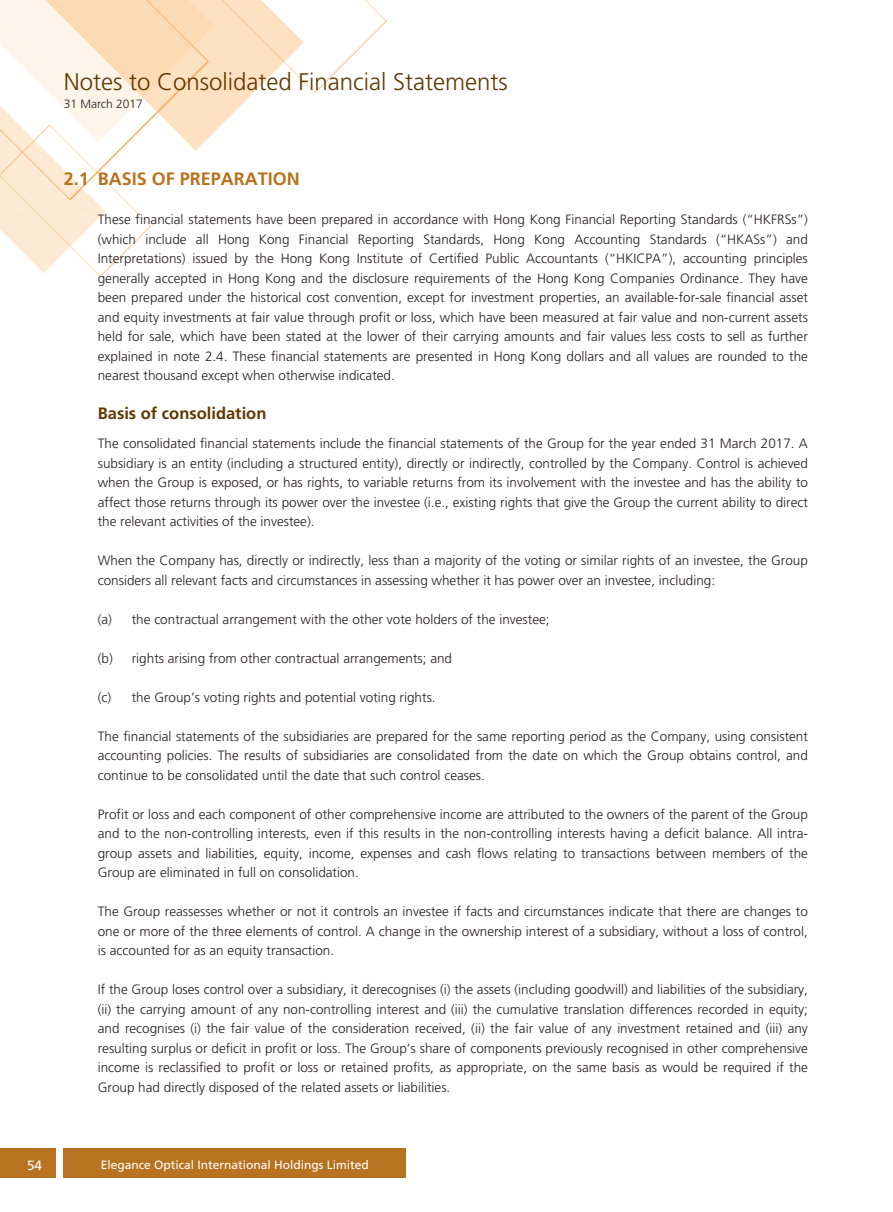
<style>
.page{position:relative;width:893px;height:1212px;background:#fff}
.page>*{position:absolute;margin:0;border:0;box-sizing:border-box;transform-origin:0 0}
.t1{font:300 24px "Frutiger LT Std";color:#603700}
.t2{font:700 18px "Frutiger LT Std";color:#b77320}
.t3{font:700 16.5px "Frutiger LT Std";color:#603700}
.t4{font:300 13.5px/19.5px "Frutiger LT Std";color:#231f20;text-align:justify}
.t5{font:13.5px "Frutiger LT Std";color:#fff}
.t6{font:12px "Frutiger LT Std";color:#fff}
.t7{font:300 12px "Frutiger LT Std";color:#231f20}
</style>
<div class="page">
<img style="left:0;top:0;width:387px;height:1178px">
<div style="left:64px;top:1148px;width:342px;height:30px;background:#b77320"></div>
<div style="left:0;top:1148px;width:55px;height:30px;background:#b77320"></div>
<h1 class="t1" style="left:64px;top:68px;width:446px">Notes to Consolidated Financial Statements</h1>
<p class="t7" style="left:64px;top:97px;width:81px">31 March 2017</p>
<h2 class="t2" style="left:64px;top:168px;width:238px">2.1 BASIS OF PREPARATION</h2>
<p class="t4" style="left:98px;top:210px;width:712px">These financial statements have been prepared in accordance with Hong Kong Financial Reporting Standards (“HKFRSs”) (which include all Hong Kong Financial Reporting Standards, Hong Kong Accounting Standards (“HKASs”) and Interpretations) issued by the Hong Kong Institute of Certified Public Accountants (“HKICPA”), accounting principles generally accepted in Hong Kong and the disclosure requirements of the Hong Kong Companies Ordinance. They have been prepared under the historical cost convention, except for investment properties, an available-for-sale financial asset and equity investments at fair value through profit or loss, which have been measured at fair value and non-current assets held for sale, which have been stated at the lower of their carrying amounts and fair values less costs to sell as further explained in note 2.4. These financial statements are presented in Hong Kong dollars and all values are rounded to the nearest thousand except when otherwise indicated.</p>
<p class="t3" style="left:98px;top:404px;width:170px">Basis of consolidation</p>
<p class="t4" style="left:98px;top:434px;width:712px">The consolidated financial statements include the financial statements of the Group for the year ended 31 March 2017. A subsidiary is an entity (including a structured entity), directly or indirectly, controlled by the Company. Control is achieved when the Group is exposed, or has rights, to variable returns from its involvement with the investee and has the ability to affect those returns through its power over the investee (i.e., existing rights that give the Group the current ability to direct the relevant activities of the investee).</p>
<p class="t4" style="left:98px;top:551px;width:712px">When the Company has, directly or indirectly, less than a majority of the voting or similar rights of an investee, the Group considers all relevant facts and circumstances in assessing whether it has power over an investee, including:</p>
<p class="t4" style="left:98px;top:610px;width:453px">(a) the contractual arrangement with the other vote holders of the investee;</p>
<p class="t4" style="left:98px;top:649px;width:356px">(b) rights arising from other contractual arrangements; and</p>
<p class="t4" style="left:98px;top:688px;width:339px">(c) the Group’s voting rights and potential voting rights.</p>
<p class="t4" style="left:98px;top:727px;width:712px">The financial statements of the subsidiaries are prepared for the same reporting period as the Company, using consistent accounting policies. The results of subsidiaries are consolidated from the date on which the Group obtains control, and continue to be consolidated until the date that such control ceases.</p>
<p class="t4" style="left:98px;top:805px;width:712px">Profit or loss and each component of other comprehensive income are attributed to the owners of the parent of the Group and to the non-controlling interests, even if this results in the non-controlling interests having a deficit balance. All intra&shy;group assets and liabilities, equity, income, expenses and cash flows relating to transactions between members of the Group are eliminated in full on consolidation.</p>
<p class="t4" style="left:98px;top:902px;width:712px">The Group reassesses whether or not it controls an investee if facts and circumstances indicate that there are changes to one or more of the three elements of control. A change in the ownership interest of a subsidiary, without a loss of control, is accounted for as an equity transaction.</p>
<p class="t4" style="left:98px;top:980px;width:712px">If the Group loses control over a subsidiary, it derecognises (i) the assets (including goodwill) and liabilities of the subsidiary, (ii) the carrying amount of any non-controlling interest and (iii) the cumulative translation differences recorded in equity; and recognises (i) the fair value of the consideration received, (ii) the fair value of any investment retained and (iii) any resulting surplus or deficit in profit or loss. The Group’s share of components previously recognised in other comprehensive income is reclassified to profit or loss or retained profits, as appropriate, on the same basis as would be required if the Group had directly disposed of the related assets or liabilities.</p>
<p class="t5" style="left:27px;top:1157px;width:17px">54</p>
<p class="t6" style="left:101px;top:1157px;width:270px">Elegance Optical International Holdings Limited</p>
</div>
